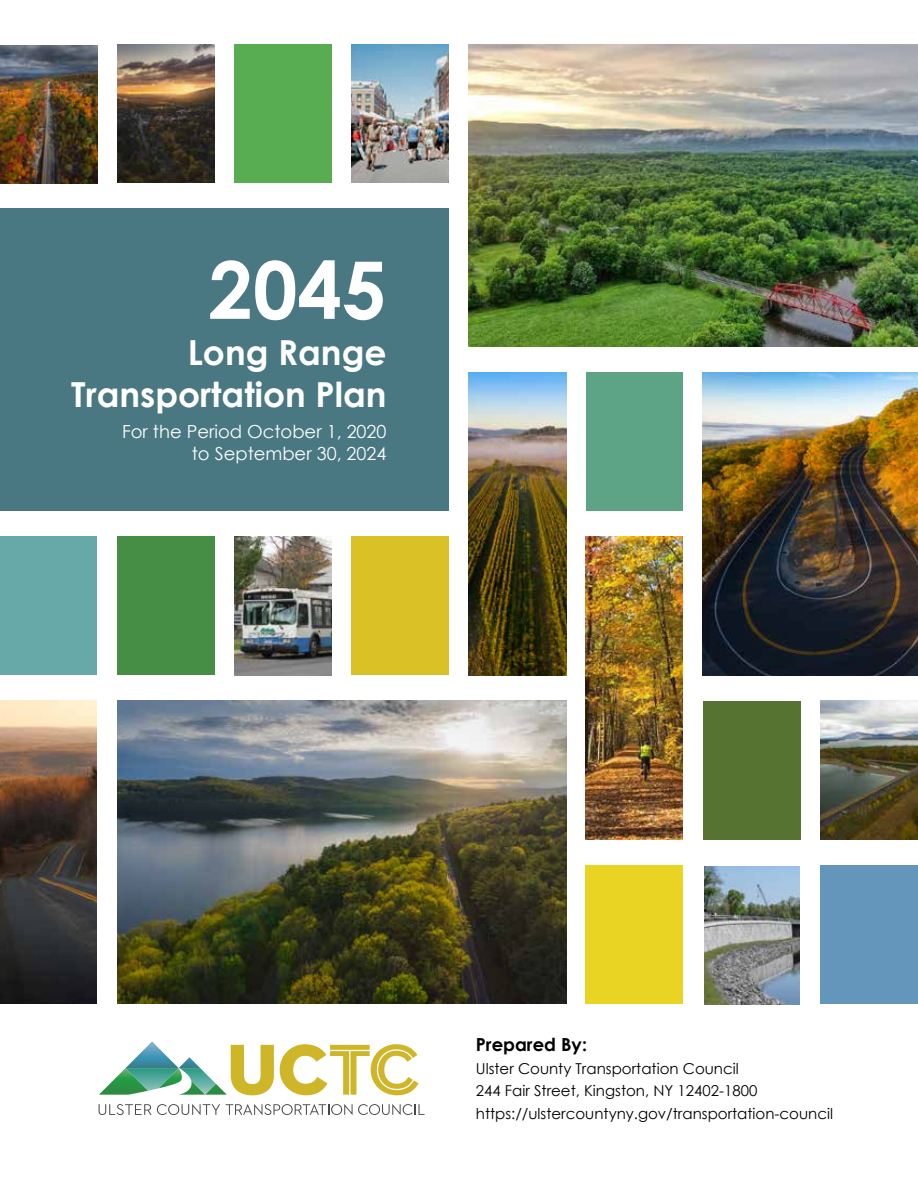
<style>
.page{position:relative;width:918px;height:1188px;background:#fff}
.page>*{position:absolute;margin:0;border:0;box-sizing:border-box;transform-origin:0 0}
.t1{font:700 79.5px "Century Gothic";color:#fff}
.t2{font:700 34.5px/41.4px "Century Gothic";color:#fff;text-align:right}
.t3{font:18px "Century Gothic";color:#fff}
.t4{font:700 18px "Century Gothic";color:#000}
.t5{font:15px "Century Gothic";color:#000}
</style>
<div class="page">
<img style="left:704px;top:866px;width:96px;height:138px">
<img style="left:821px;top:701px;width:97px;height:138px">
<img style="left:469px;top:373px;width:97px;height:302px">
<img style="left:117px;top:44px;width:97px;height:139px">
<img style="left:234px;top:537px;width:97px;height:138px">
<img style="left:0;top:701px;width:97px;height:302px">
<img style="left:703px;top:373px;width:215px;height:302px">
<div style="left:234px;top:44px;width:97px;height:139px;background:#58ac52"></div>
<div style="left:0;top:209px;width:449px;height:302px;background:#497882"></div>
<div style="left:586px;top:373px;width:97px;height:138px;background:#5ca485"></div>
<div style="left:0;top:537px;width:97px;height:138px;background:#66a9a8"></div>
<div style="left:586px;top:865px;width:97px;height:138px;background:#e9d323"></div>
<div style="left:117px;top:537px;width:97px;height:138px;background:#468d46"></div>
<div style="left:821px;top:865px;width:97px;height:138px;background:#6496bb"></div>
<div style="left:351px;top:537px;width:98px;height:138px;background:#dac125"></div>
<div style="left:703px;top:701px;width:97px;height:138px;background:#577332"></div>
<img style="left:469px;top:44px;width:449px;height:303px">
<img style="left:0;top:45px;width:97px;height:139px">
<img style="left:117px;top:701px;width:449px;height:302px">
<svg style="left:280px;top:1044px;width:139px;height:51px"></svg>
<svg style="left:99px;top:1104px;width:121px;height:11px"></svg>
<svg style="left:226px;top:1104px;width:199px;height:11px"></svg>
<svg style="left:99px;top:1042px;width:175px;height:53px"></svg>
<img style="left:586px;top:537px;width:97px;height:302px">
<img style="left:351px;top:44px;width:97px;height:139px">
<p class="t1" style="left:208px;top:240px;width:180px">2045</p>
<p class="t2" style="left:71px;top:331px;width:317px">Long Range<br>Transportation Plan</p>
<p class="t3" style="left:122px;top:421px;width:266px">For the Period October 1, 2020</p>
<p class="t3" style="left:192px;top:442px;width:196px">to September 30, 2024</p>
<p class="t4" style="left:476px;top:1033px;width:113px">Prepared By:</p>
<p class="t5" style="left:476px;top:1059px;width:264px">Ulster County Transportation Council</p>
<p class="t5" style="left:476px;top:1082px;width:283px">244 Fair Street, Kingston, NY 12402-1800</p>
<p class="t5" style="left:476px;top:1104px;width:359px">https://ulstercountyny.gov/transportation-council</p>
</div>
